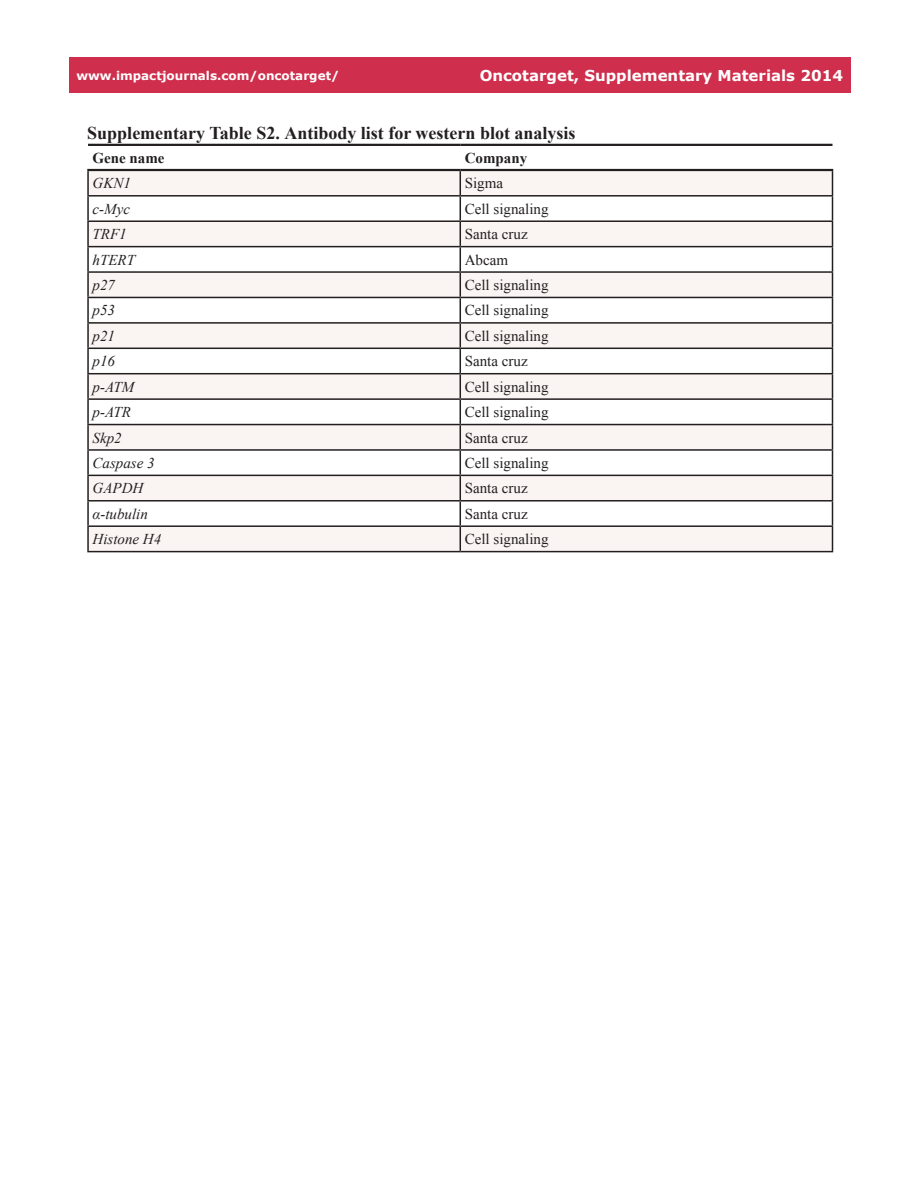
<style>
.page{position:relative;width:918px;height:1188px;background:#fff}
.page>*{position:absolute;margin:0;border:0;box-sizing:border-box;transform-origin:0 0}
.TableTitle{font:700 18px "Times New Roman";color:#231f20}
.TableText{font:15px "Times New Roman";color:#231f20}
.TableText-2{font:italic 15px "Times New Roman";color:#231f20}
.t1{font:700 15px "Verdana";color:#fff}
.Table_head{font:700 15px "Times New Roman";color:#231f20}
.t2{font:700 12px "Verdana";color:#fff}
</style>
<div class="page">
<div style="left:69px;top:57px;width:781px;height:36px;background:#cf2e4c"></div>
<hr style="left:87px;top:171px;width:2px;height:24px;background:#231f20">
<hr style="left:87px;top:197px;width:2px;height:23px;background:#231f20">
<hr style="left:87px;top:222px;width:2px;height:24px;background:#231f20">
<hr style="left:87px;top:247px;width:2px;height:24px;background:#231f20">
<hr style="left:87px;top:273px;width:2px;height:24px;background:#231f20">
<hr style="left:87px;top:298px;width:2px;height:24px;background:#231f20">
<hr style="left:87px;top:324px;width:2px;height:24px;background:#231f20">
<hr style="left:87px;top:349px;width:2px;height:24px;background:#231f20">
<hr style="left:87px;top:374px;width:2px;height:24px;background:#231f20">
<hr style="left:87px;top:400px;width:2px;height:24px;background:#231f20">
<hr style="left:87px;top:425px;width:2px;height:24px;background:#231f20">
<hr style="left:87px;top:451px;width:2px;height:24px;background:#231f20">
<hr style="left:87px;top:476px;width:2px;height:24px;background:#231f20">
<hr style="left:87px;top:502px;width:2px;height:23px;background:#231f20">
<hr style="left:87px;top:527px;width:2px;height:24px;background:#231f20">
<hr style="left:87px;top:551px;width:373px;height:1px;background:#231f20">
<hr style="left:460px;top:551px;width:373px;height:1px;background:#231f20">
<hr style="left:87px;top:195px;width:373px;height:2px;background:#231f20">
<hr style="left:87px;top:220px;width:373px;height:2px;background:#231f20">
<hr style="left:87px;top:246px;width:373px;height:1px;background:#231f20">
<hr style="left:87px;top:271px;width:373px;height:2px;background:#231f20">
<hr style="left:87px;top:297px;width:373px;height:1px;background:#231f20">
<hr style="left:87px;top:322px;width:373px;height:2px;background:#231f20">
<hr style="left:87px;top:348px;width:373px;height:1px;background:#231f20">
<hr style="left:87px;top:373px;width:373px;height:1px;background:#231f20">
<hr style="left:87px;top:398px;width:373px;height:2px;background:#231f20">
<hr style="left:87px;top:424px;width:373px;height:1px;background:#231f20">
<hr style="left:87px;top:449px;width:373px;height:2px;background:#231f20">
<hr style="left:87px;top:475px;width:373px;height:1px;background:#231f20">
<hr style="left:87px;top:500px;width:373px;height:2px;background:#231f20">
<hr style="left:87px;top:525px;width:373px;height:2px;background:#231f20">
<svg style="left:88px;top:145px;width:745px;height:406px"></svg>
<hr style="left:88px;top:144px;width:372px;height:2px;background:#231f20">
<hr style="left:460px;top:144px;width:372px;height:2px;background:#231f20">
<hr style="left:87px;top:169px;width:373px;height:2px;background:#231f20">
<hr style="left:460px;top:169px;width:373px;height:2px;background:#231f20">
<p class="t2" style="left:76px;top:67px;width:264px">www.impactjournals.com/oncotarget/</p>
<p class="t1" style="left:480px;top:65px;width:365px">Oncotarget, Supplementary Materials 2014</p>
<p class="TableTitle" style="left:87px;top:121px;width:490px">Supplementary Table S2. Antibody list for western blot analysis</p>
<p class="Table_head" style="left:93px;top:147px;width:74px">Gene name</p>
<p class="Table_head" style="left:465px;top:147px;width:64px">Company</p>
<p class="TableText-2" style="left:93px;top:173px;width:40px">GKN1</p>
<p class="TableText" style="left:465px;top:173px;width:40px">Sigma</p>
<p class="TableText-2" style="left:93px;top:198px;width:39px">c-Myc</p>
<p class="TableText" style="left:465px;top:199px;width:85px">Cell signaling</p>
<p class="TableText-2" style="left:93px;top:224px;width:36px">TRF1</p>
<p class="TableText" style="left:465px;top:224px;width:64px">Santa cruz</p>
<p class="TableText-2" style="left:93px;top:249px;width:44px">hTERT</p>
<p class="TableText" style="left:465px;top:249px;width:45px">Abcam</p>
<p class="TableText-2" style="left:93px;top:275px;width:24px">p27</p>
<p class="TableText" style="left:465px;top:275px;width:85px">Cell signaling</p>
<p class="TableText-2" style="left:93px;top:300px;width:24px">p53</p>
<p class="TableText" style="left:465px;top:300px;width:85px">Cell signaling</p>
<p class="TableText-2" style="left:93px;top:326px;width:24px">p21</p>
<p class="TableText" style="left:465px;top:326px;width:85px">Cell signaling</p>
<p class="TableText-2" style="left:93px;top:351px;width:24px">p16</p>
<p class="TableText" style="left:465px;top:351px;width:64px">Santa cruz</p>
<p class="TableText-2" style="left:93px;top:376px;width:43px">p-ATM</p>
<p class="TableText" style="left:465px;top:377px;width:85px">Cell signaling</p>
<p class="TableText-2" style="left:93px;top:402px;width:40px">p-ATR</p>
<p class="TableText" style="left:465px;top:402px;width:85px">Cell signaling</p>
<p class="TableText-2" style="left:93px;top:427px;width:31px">Skp2</p>
<p class="TableText" style="left:465px;top:427px;width:64px">Santa cruz</p>
<p class="TableText-2" style="left:93px;top:453px;width:64px">Caspase 3</p>
<p class="TableText" style="left:465px;top:453px;width:85px">Cell signaling</p>
<p class="TableText-2" style="left:93px;top:478px;width:52px">GAPDH</p>
<p class="TableText" style="left:465px;top:478px;width:64px">Santa cruz</p>
<p class="TableText-2" style="left:93px;top:503px;width:57px">α-tubulin</p>
<p class="TableText" style="left:465px;top:504px;width:64px">Santa cruz</p>
<p class="TableText-2" style="left:93px;top:529px;width:70px">Histone H4</p>
<p class="TableText" style="left:465px;top:529px;width:85px">Cell signaling</p>
</div>
